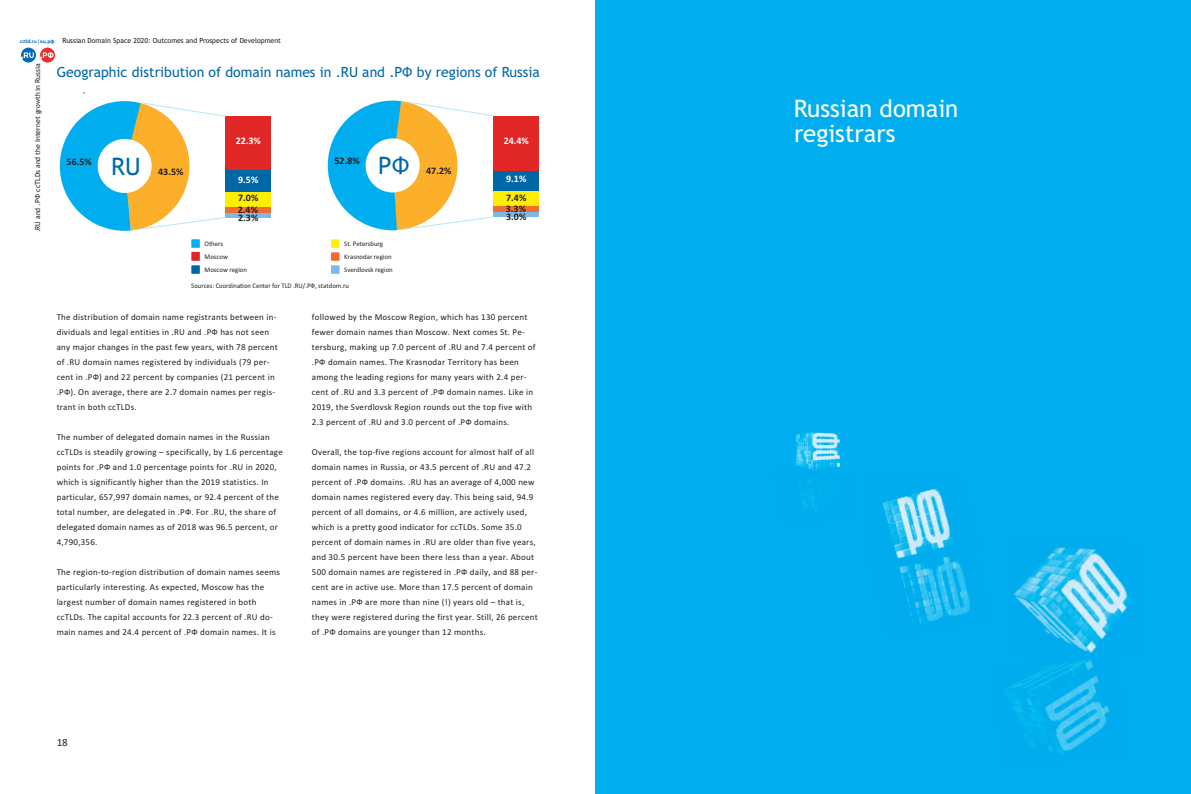
<style>
.page{position:relative;width:1191px;height:794px;background:#fff}
.page>*{position:absolute;margin:0;border:0;box-sizing:border-box;transform-origin:0 0}
.t1{font:24px/25px "Trebuchet MS";color:#fff}
.t2{font:24px "Trebuchet MS";color:#0067a7}
.t3{font:14px "Trebuchet MS";color:#0067a7}
.t4{font:11px "Calibri";color:#231f20}
.t5{font:700 10px/11.2px "Calibri";color:#231f20}
.t6{font:700 10px "Calibri";color:#fff}
.t7{font:9px/15px "Calibri";letter-spacing:.025em;color:#231f20}
.t8{font:7px "Trebuchet MS";color:#231f20}
.t9{font:7px/13px "Calibri";color:#231f20}
.t10{font:7px "Calibri";color:#231f20;scale:.95 1}
.s1{font-family:"Free Set";font-weight:600;font-size:4.9px;color:#016ab6}
</style>
<div class="page">
<div style="left:21px;top:48px;width:15px;height:15px;background:#016ab6;border-radius:50%"></div>
<div style="left:40px;top:48px;width:15px;height:15px;background:#ec2e28;border-radius:50%"></div>
<svg style="left:40px;top:52px;width:14px;height:7px"></svg>
<svg style="left:21px;top:52px;width:13px;height:7px"></svg>
<div style="left:595px;top:0;width:596px;height:794px;background:#00aeef"></div>
<img style="left:883px;top:488px;width:69px;height:55px">
<img style="left:795px;top:432px;width:46px;height:37px">
<img style="left:803px;top:481px;width:20px;height:28px">
<svg style="left:894px;top:543px;width:234px;height:109px"></svg>
<img style="left:1008px;top:652px;width:102px;height:102px">
<svg style="left:227px;top:212px;width:44px;height:6px"></svg>
<div style="left:226px;top:196px;width:45px;height:16px;background:#f26d32"></div>
<div style="left:226px;top:153px;width:45px;height:54px;background:#ffee01"></div>
<div style="left:226px;top:168px;width:45px;height:24px;background:#0067a7"></div>
<div style="left:191px;top:239px;width:9px;height:9px;background:#00aeef"></div>
<div style="left:331px;top:239px;width:8px;height:9px;background:#fff101"></div>
<div style="left:331px;top:252px;width:8px;height:9px;background:#f26d32"></div>
<div style="left:331px;top:265px;width:8px;height:9px;background:#7db9e5"></div>
<div style="left:191px;top:265px;width:9px;height:9px;background:#0067a7"></div>
<div style="left:191px;top:252px;width:9px;height:9px;background:#e02725"></div>
<div style="left:226px;top:116px;width:45px;height:54px;background:#e02725"></div>
<svg style="left:60px;top:101px;width:167px;height:130px"></svg>
<div style="left:494px;top:201px;width:45px;height:16px;background:#7db9e5"></div>
<div style="left:494px;top:196px;width:45px;height:16px;background:#f26d32"></div>
<div style="left:494px;top:152px;width:45px;height:54px;background:#ffee01"></div>
<div style="left:494px;top:168px;width:45px;height:22px;background:#0067a7"></div>
<div style="left:494px;top:116px;width:45px;height:54px;background:#e02725"></div>
<svg style="left:328px;top:101px;width:167px;height:130px"></svg>
<p class="t8" style="left:20px;top:37px;width:263px"><span class="s1">cctld.ru | кц.рф</span> Russian Domain Space 2020: Outcomes and Prospects of Development</p>
<p class="t8" style="left:34px;top:232px;width:170px;rotate:-90deg">.RU and .РФ ccTLDs and the Internet growth in Russia</p>
<h2 class="t3" style="left:57px;top:64px;width:485px">Geographic distribution of domain names in .RU and .РФ by regions of Russia</h2>
<p class="t5" style="left:67px;top:156px;width:27px">56.5%</p>
<h1 class="t2" style="left:111px;top:153px;width:31px">RU</h1>
<p class="t5" style="left:158px;top:165px;width:27px">43.5%</p>
<p class="t6" style="left:236px;top:135px;width:27px">22.3%</p>
<p class="t6" style="left:238px;top:173px;width:22px">9.5%</p>
<p class="t5" style="left:238px;top:192px;width:22px">7.0%<br>2.4%</p>
<p class="t5" style="left:238px;top:212px;width:22px">2.3%</p>
<p class="t5" style="left:334px;top:155px;width:27px">52.8%</p>
<h1 class="t2" style="left:378px;top:152px;width:33px">РФ</h1>
<p class="t5" style="left:426px;top:165px;width:27px">47.2%</p>
<p class="t9" style="left:204px;top:237px;width:44px">Others<br>Moscow<br>Moscow region</p>
<p class="t9" style="left:344px;top:237px;width:50px">St. Petersburg<br>Krasnodar region<br>Sverdlovsk region</p>
<p class="t10" style="left:191px;top:282px;width:167px">Sources: Coordination Center for TLD .RU/.РФ, statdom.ru</p>
<p class="t6" style="left:503px;top:134px;width:27px">24.4%</p>
<p class="t6" style="left:506px;top:173px;width:22px">9.1%</p>
<p class="t5" style="left:506px;top:192px;width:22px">7.4%<br>3.3%</p>
<p class="t5" style="left:506px;top:211px;width:22px">3.0%</p>
<p class="t7" style="left:57px;top:309px;width:223px">The distribution of domain name registrants between in&shy;dividuals and legal entities in .RU and .РФ has not seen any major changes in the past few years, with 78 percent of .RU domain names registered by individuals (79 per&shy;cent in .РФ) and 22 percent by companies (21 percent in .РФ). On average, there are 2.7 domain names per regis&shy;trant in both ccTLDs.</p>
<p class="t7" style="left:57px;top:429px;width:228px">The number of delegated domain names in the Russian ccTLDs is steadily growing – specifically, by 1.6 percentage points for .РФ and 1.0 percentage points for .RU in 2020, which is significantly higher than the 2019 statistics. In particular, 657,997 domain names, or 92.4 percent of the total number, are delegated in .РФ. For .RU, the share of delegated domain names as of 2018 was 96.5 percent, or 4,790,356.</p>
<p class="t7" style="left:57px;top:564px;width:225px">The region-to-region distribution of domain names seems particularly interesting. As expected, Moscow has the largest number of domain names registered in both ccTLDs. The capital accounts for 22.3 percent of .RU do&shy;main names and 24.4 percent of .РФ domain names. It is</p>
<p class="t7" style="left:312px;top:309px;width:225px">followed by the Moscow Region, which has 130 percent fewer domain names than Moscow. Next comes St. Pe&shy;tersburg, making up 7.0 percent of .RU and 7.4 percent of .РФ domain names. The Krasnodar Territory has been among the leading regions for many years with 2.4 per&shy;cent of .RU and 3.3 percent of .РФ domain names. Like in 2019, the Sverdlovsk Region rounds out the top five with 2.3 percent of .RU and 3.0 percent of .РФ domains.</p>
<p class="t7" style="left:312px;top:444px;width:227px">Overall, the top-five regions account for almost half of all domain names in Russia, or 43.5 percent of .RU and 47.2 percent of .РФ domains. .RU has an average of 4,000 new domain names registered every day. This being said, 94.9 percent of all domains, or 4.6 million, are actively used, which is a pretty good indicator for ccTLDs. Some 35.0 percent of domain names in .RU are older than five years, and 30.5 percent have been there less than a year. About 500 domain names are registered in .РФ daily, and 88 per&shy;cent are in active use. More than 17.5 percent of domain names in .РФ are more than nine (!) years old – that is, they were registered during the first year. Still, 26 percent of .РФ domains are younger than 12 months.</p>
<p class="t4" style="left:57px;top:735px;width:13px">18</p>
<h1 class="t1" style="left:794px;top:96px;width:166px">Russian domain registrars</h1>
</div>
